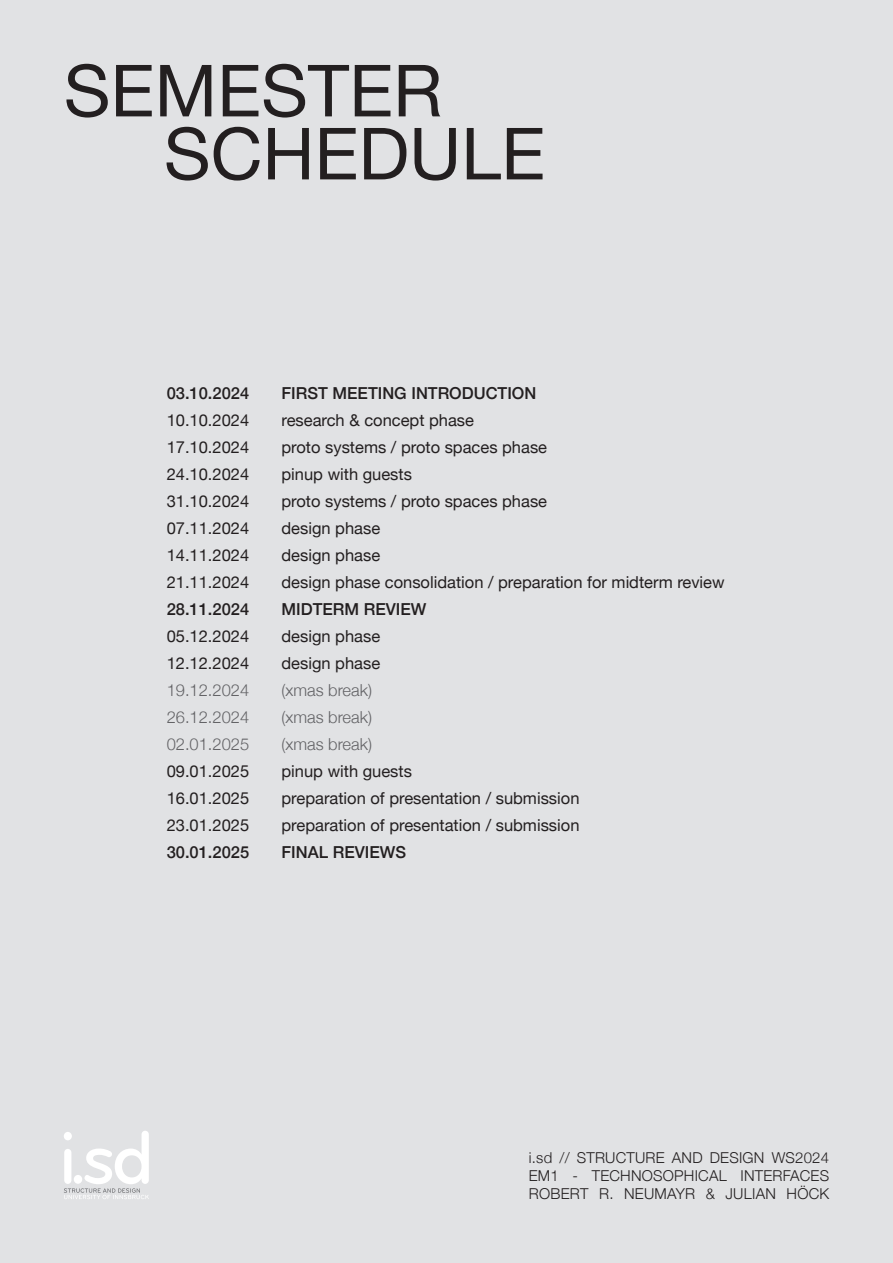
<style>
.page{position:relative;width:893px;height:1263px;background:#e1e2e4}
.page>*{position:absolute;margin:0;border:0;box-sizing:border-box;transform-origin:0 0}
.t1{font:72px/63px "Helvetica Neue";color:#231f20}
.t2{font:16.5px "Helvetica Neue";color:#231f20}
.t3{font:500 16.5px "Helvetica Neue";color:#231f20}
.t4{font:300 16.5px "Helvetica Neue";color:#636366}
.t5{font:300 15px/18px "Helvetica Neue";letter-spacing:.015em;color:#231f20;text-align:justify}
</style>
<div class="page">
<svg style="left:64px;top:1131px;width:85px;height:68px"></svg>
<h1 class="t1" style="left:164px;top:63px;width:383px;text-indent:-100px">SEMESTER<br>SCHEDULE</h1>
<p class="t3" style="left:167px;top:380px;width:84px">03.10.2024</p>
<p class="t3" style="left:281px;top:380px;width:256px">FIRST MEETING INTRODUCTION</p>
<p class="t2" style="left:167px;top:409px;width:84px">10.10.2024</p>
<p class="t2" style="left:281px;top:409px;width:194px">research &amp; concept phase</p>
<p class="t2" style="left:167px;top:436px;width:84px">17.10.2024</p>
<p class="t2" style="left:281px;top:436px;width:267px">proto systems / proto spaces phase</p>
<p class="t2" style="left:167px;top:463px;width:84px">24.10.2024</p>
<p class="t2" style="left:281px;top:463px;width:132px">pinup with guests</p>
<p class="t2" style="left:167px;top:490px;width:84px">31.10.2024</p>
<p class="t2" style="left:281px;top:490px;width:267px">proto systems / proto spaces phase</p>
<p class="t2" style="left:167px;top:517px;width:84px">07.11.2024</p>
<p class="t2" style="left:281px;top:517px;width:100px">design phase</p>
<p class="t2" style="left:167px;top:544px;width:84px">14.11.2024</p>
<p class="t2" style="left:281px;top:544px;width:100px">design phase</p>
<p class="t2" style="left:167px;top:571px;width:84px">21.11.2024</p>
<p class="t2" style="left:281px;top:571px;width:445px">design phase consolidation / preparation for midterm review</p>
<p class="t3" style="left:167px;top:596px;width:84px">28.11.2024</p>
<p class="t3" style="left:281px;top:596px;width:146px">MIDTERM REVIEW</p>
<p class="t2" style="left:167px;top:625px;width:84px">05.12.2024</p>
<p class="t2" style="left:281px;top:625px;width:100px">design phase</p>
<p class="t2" style="left:167px;top:652px;width:84px">12.12.2024</p>
<p class="t2" style="left:281px;top:652px;width:100px">design phase</p>
<p class="t4" style="left:167px;top:677px;width:84px">19.12.2024</p>
<p class="t4" style="left:281px;top:677px;width:92px">(xmas break)</p>
<p class="t4" style="left:167px;top:704px;width:84px">26.12.2024</p>
<p class="t4" style="left:281px;top:704px;width:92px">(xmas break)</p>
<p class="t4" style="left:167px;top:731px;width:84px">02.01.2025</p>
<p class="t4" style="left:281px;top:731px;width:92px">(xmas break)</p>
<p class="t2" style="left:167px;top:759px;width:84px">09.01.2025</p>
<p class="t2" style="left:281px;top:759px;width:132px">pinup with guests</p>
<p class="t2" style="left:167px;top:786px;width:84px">16.01.2025</p>
<p class="t2" style="left:281px;top:786px;width:299px">preparation of presentation / submission</p>
<p class="t2" style="left:167px;top:813px;width:84px">23.01.2025</p>
<p class="t2" style="left:281px;top:813px;width:299px">preparation of presentation / submission</p>
<p class="t3" style="left:167px;top:839px;width:84px">30.01.2025</p>
<p class="t3" style="left:281px;top:839px;width:126px">FINAL REVIEWS</p>
<p class="t5" style="left:529px;top:1148px;width:302px">i.sd // STRUCTURE AND DESIGN WS2024<br>EM1 - TECHNOSOPHICAL INTERFACES ROBERT R. NEUMAYR &amp; JULIAN HÖCK</p>
</div>
